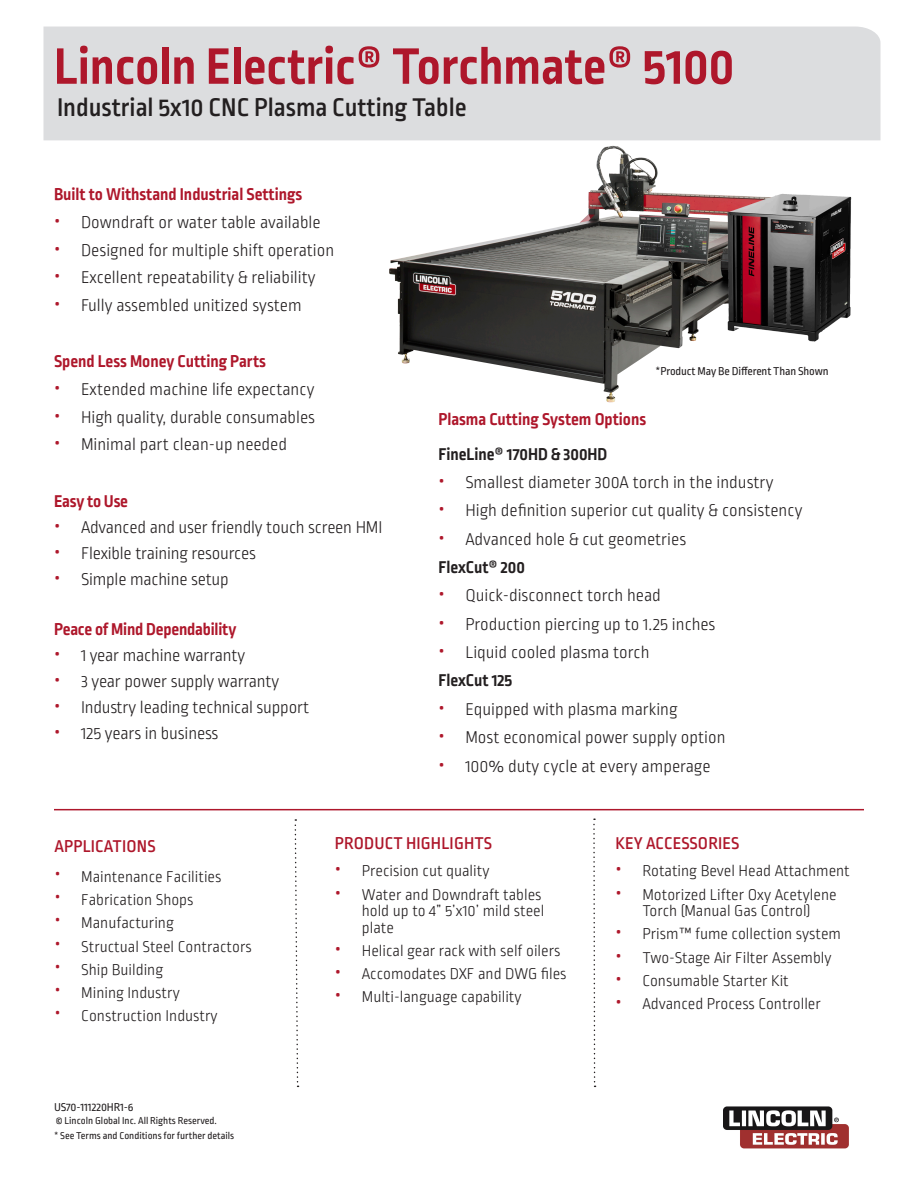
<style>
.page{position:relative;width:918px;height:1188px;background:#fff}
.page>*{position:absolute;margin:0;border:0;box-sizing:border-box;transform-origin:0 0}
.t1{font:700 54px "Ropa Sans Pro";color:#ae172b}
.t2{font:500 27px "Ropa Sans Pro";color:#231f20}
.t3{font:300 18px "Ropa Sans Pro";color:#231f20}
.Tight_Bullets{font:700 18px "Ropa Sans Pro";color:#ae172b}
.t4{font:500 18px "Ropa Sans Pro";letter-spacing:.01em;color:#ae172b}
.t5{font:700 18px "Ropa Sans Pro";color:#231f20}
.t6{font:300 16.5px/16.5px "Ropa Sans Pro";color:#231f20}
.Tight_Bullets-2{font:12px "Ropa Sans Pro";letter-spacing:-.01em;color:#231f20}
.Copyright{font:10.5px "Ropa Sans Pro";color:#231f20}
.s1{font-weight:400;font-size:27px;color:#ae172b}
.s2{font-size:31.5px;color:#ae172b}
</style>
<div class="page">
<div style="left:44px;top:27px;width:836px;height:113px;background:#dcdddf"></div>
<svg style="left:294px;top:819px;width:5px;height:268px"></svg>
<svg style="left:593px;top:819px;width:3px;height:268px"></svg>
<hr style="left:54px;top:809px;width:810px;height:1px;background:#ae172b">
<img style="left:723px;top:1106px;width:126px;height:43px">
<img style="left:389px;top:140px;width:464px;height:263px">
<h2 class="t1" style="left:54px;top:36px;width:682px">Lincoln Electric® Torchmate® 5100</h2>
<p class="t2" style="left:57px;top:93px;width:411px">Industrial 5x10 CNC Plasma Cutting Table</p>
<p class="Tight_Bullets" style="left:54px;top:184px;width:250px">Built to Withstand Industrial Settings</p>
<p class="t3" style="left:54px;top:213px;width:268px"><span class="s1">•</span> Downdraft or water table available</p>
<p class="t3" style="left:54px;top:240px;width:282px"><span class="s1">•</span> Designed for multiple shift operation</p>
<p class="t3" style="left:54px;top:268px;width:263px"><span class="s1">•</span> Excellent repeatability &amp; reliability</p>
<p class="t3" style="left:54px;top:296px;width:249px"><span class="s1">•</span> Fully assembled unitized system</p>
<p class="Tight_Bullets" style="left:54px;top:351px;width:214px">Spend Less Money Cutting Parts</p>
<p class="t3" style="left:54px;top:380px;width:262px"><span class="s1">•</span> Extended machine life expectancy</p>
<p class="t3" style="left:54px;top:407px;width:263px"><span class="s1">•</span> High quality, durable consumables</p>
<p class="t3" style="left:54px;top:435px;width:235px"><span class="s1">•</span> Minimal part clean-up needed</p>
<p class="Tight_Bullets" style="left:54px;top:491px;width:76px">Easy to Use</p>
<p class="t3" style="left:54px;top:518px;width:330px"><span class="s1">•</span> Advanced and user friendly touch screen HMI</p>
<p class="t3" style="left:54px;top:544px;width:204px"><span class="s1">•</span> Flexible training resources</p>
<p class="t3" style="left:54px;top:570px;width:176px"><span class="s1">•</span> Simple machine setup</p>
<p class="Tight_Bullets" style="left:54px;top:619px;width:184px">Peace of Mind Dependability</p>
<p class="t3" style="left:54px;top:646px;width:193px"><span class="s1">•</span> 1 year machine warranty</p>
<p class="t3" style="left:54px;top:671px;width:227px"><span class="s1">•</span> 3 year power supply warranty</p>
<p class="t3" style="left:54px;top:697px;width:257px"><span class="s1">•</span> Industry leading technical support</p>
<p class="t3" style="left:54px;top:723px;width:166px"><span class="s1">•</span> 125 years in business</p>
<p class="Tight_Bullets-2" style="left:656px;top:365px;width:175px">*Product May Be Different Than Shown</p>
<p class="Tight_Bullets" style="left:438px;top:408px;width:209px">Plasma Cutting System Options</p>
<p class="t5" style="left:438px;top:444px;width:171px">FineLine® 170HD &amp; 300HD</p>
<p class="t3" style="left:438px;top:473px;width:337px"><span class="s1">•</span> Smallest diameter 300A torch in the industry</p>
<p class="t3" style="left:438px;top:501px;width:366px"><span class="s1">•</span> High definition superior cut quality &amp; consistency</p>
<p class="t3" style="left:438px;top:529px;width:249px"><span class="s1">•</span> Advanced hole &amp; cut geometries</p>
<p class="t5" style="left:438px;top:557px;width:88px">FlexCut® 200</p>
<p class="t3" style="left:438px;top:586px;width:224px"><span class="s1">•</span> Quick-disconnect torch head</p>
<p class="t3" style="left:438px;top:614px;width:279px"><span class="s1">•</span> Production piercing up to 1.25 inches</p>
<p class="t3" style="left:438px;top:643px;width:213px"><span class="s1">•</span> Liquid cooled plasma torch</p>
<p class="t5" style="left:438px;top:670px;width:76px">FlexCut 125</p>
<p class="t3" style="left:438px;top:700px;width:241px"><span class="s1">•</span> Equipped with plasma marking</p>
<p class="t3" style="left:438px;top:728px;width:289px"><span class="s1">•</span> Most economical power supply option</p>
<p class="t3" style="left:438px;top:756px;width:274px"><span class="s1">•</span> 100% duty cycle at every amperage</p>
<h3 class="t4" style="left:54px;top:836px;width:103px">APPLICATIONS</h3>
<p class="t6" style="left:54px;top:869px;width:169px"><span class="s2">•</span> Maintenance Facilities</p>
<p class="t6" style="left:54px;top:892px;width:141px"><span class="s2">•</span> Fabrication Shops</p>
<p class="t6" style="left:54px;top:916px;width:121px"><span class="s2">•</span> Manufacturing</p>
<p class="t6" style="left:54px;top:939px;width:199px"><span class="s2">•</span> Structual Steel Contractors</p>
<p class="t6" style="left:54px;top:962px;width:110px"><span class="s2">•</span> Ship Building</p>
<p class="t6" style="left:54px;top:985px;width:127px"><span class="s2">•</span> Mining Industry</p>
<p class="t6" style="left:54px;top:1009px;width:165px"><span class="s2">•</span> Construction Industry</p>
<p class="Tight_Bullets-2" style="left:54px;top:1101px;width:81px">US70-111220HR1-6</p>
<p class="Copyright" style="left:56px;top:1115px;width:163px">© Lincoln Global Inc. All Rights Reserved.</p>
<p class="Copyright" style="left:54px;top:1130px;width:182px">* See Terms and Conditions for further details</p>
<h3 class="t4" style="left:335px;top:834px;width:159px">PRODUCT HIGHLIGHTS</h3>
<p class="t6" style="left:335px;top:864px;width:156px"><span class="s1">•</span> Precision cut quality</p>
<p class="t6" style="left:362px;top:887px;width:184px;text-indent:-27px"><span class="s1">•</span> Water and Downdraft tables hold up to 4” 5’x10’ mild steel plate</p>
<p class="t6" style="left:335px;top:943px;width:227px"><span class="s1">•</span> Helical gear rack with self oilers</p>
<p class="t6" style="left:335px;top:967px;width:233px"><span class="s1">•</span> Accomodates DXF and DWG files</p>
<p class="t6" style="left:335px;top:990px;width:188px"><span class="s1">•</span> Multi-language capability</p>
<h3 class="t4" style="left:616px;top:834px;width:126px">KEY ACCESSORIES</h3>
<p class="t6" style="left:615px;top:864px;width:236px"><span class="s1">•</span> Rotating Bevel Head Attachment</p>
<p class="t6" style="left:615px;top:887px;width:223px;text-align:center"><span class="s1">•</span> Motorized Lifter Oxy Acetylene<br>Torch (Manual Gas Control)</p>
<p class="t6" style="left:615px;top:927px;width:227px"><span class="s1">•</span> Prism™ fume collection system</p>
<p class="t6" style="left:615px;top:950px;width:218px"><span class="s1">•</span> Two-Stage Air Filter Assembly</p>
<p class="t6" style="left:615px;top:973px;width:175px"><span class="s1">•</span> Consumable Starter Kit</p>
<p class="t6" style="left:615px;top:997px;width:207px"><span class="s1">•</span> Advanced Process Controller</p>
</div>
